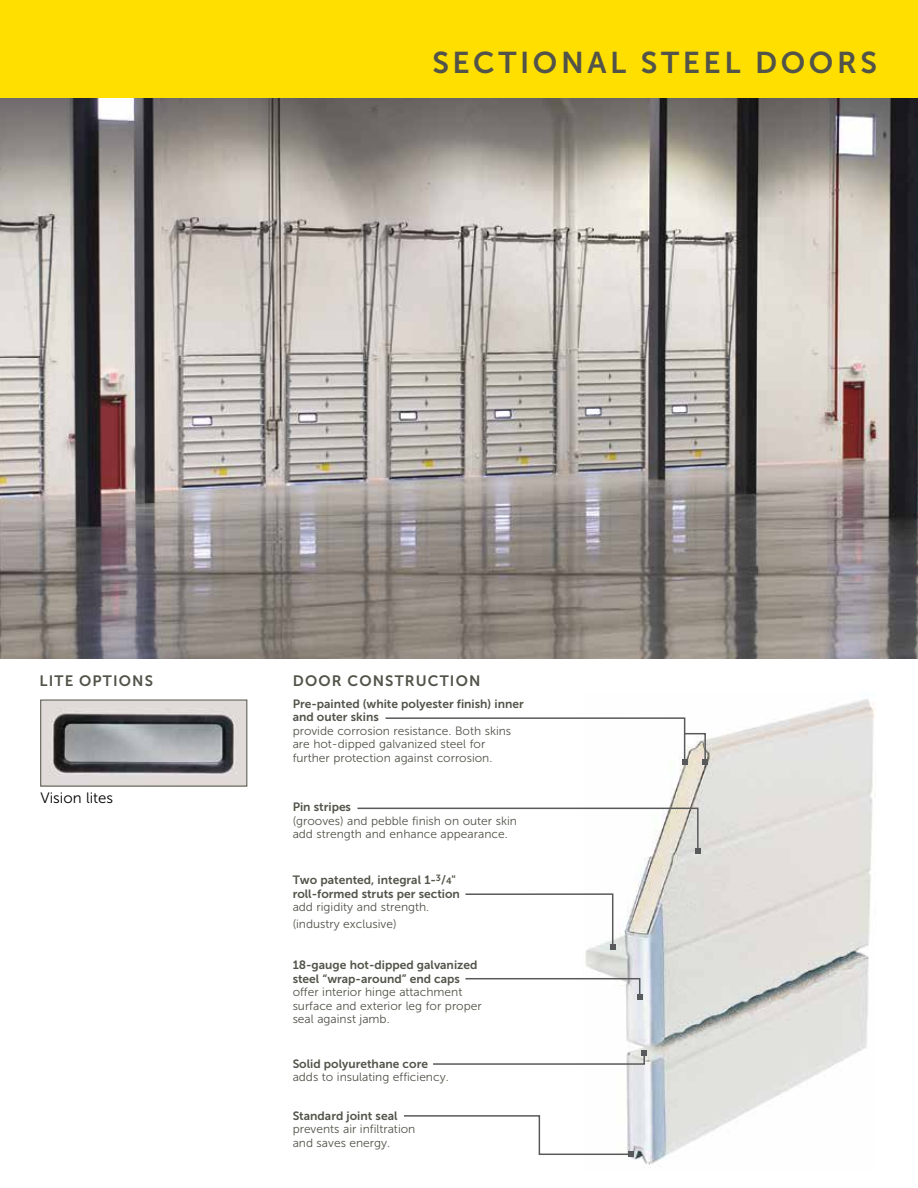
<style>
.page{position:relative;width:918px;height:1188px;background:#fff}
.page>*{position:absolute;margin:0;border:0;box-sizing:border-box;transform-origin:0 0}
.t1{font:30px "Museo Sans 700";letter-spacing:.12em;color:#525349}
.t2{font:15px "Museo Sans 700";letter-spacing:.075em;color:#525349}
.t3{font:15px "Museo Sans 300";color:#000}
.t4{font:12px/13.5px "Museo Sans 300";color:#525349}
.t5{font:12px/13.5px "Museo Sans 700";color:#525349}
.s1{font-size:9px}
</style>
<div class="page">
<div style="left:0;top:0;width:918px;height:100px;background:#ffdf00"></div>
<img style="left:0;top:98px;width:918px;height:561px">
<img style="left:585px;top:699px;width:291px;height:466px">
<svg style="left:357px;top:807px;width:344px;height:47px"></svg>
<svg style="left:465px;top:893px;width:151px;height:57px"></svg>
<svg style="left:465px;top:977px;width:178px;height:23px"></svg>
<svg style="left:433px;top:1050px;width:214px;height:16px"></svg>
<svg style="left:385px;top:717px;width:323px;height:48px"></svg>
<svg style="left:403px;top:1114px;width:231px;height:43px"></svg>
<img style="left:43px;top:702px;width:202px;height:82px">
<h1 class="t1" style="left:432px;top:46px;width:446px">SECTIONAL STEEL DOORS</h1>
<p class="t2" style="left:40px;top:673px;width:115px">LITE OPTIONS</p>
<p class="t2" style="left:293px;top:673px;width:189px">DOOR CONSTRUCTION</p>
<p class="t3" style="left:41px;top:790px;width:74px">Vision lites</p>
<p class="t5" style="left:293px;top:697px;width:233px">Pre-painted (white polyester finish) inner and outer skins</p>
<p class="t4" style="left:293px;top:724px;width:220px">provide corrosion resistance. Both skins are hot-dipped galvanized steel for further protection against corrosion.</p>
<p class="t5" style="left:293px;top:800px;width:60px">Pin stripes</p>
<p class="t4" style="left:293px;top:814px;width:226px">(grooves) and pebble finish on outer skin add strength and enhance appearance.</p>
<p class="t5" style="left:293px;top:873px;width:169px">Two patented, integral 1-<sup>3</sup>/<span class="s1">4</span>" roll-formed struts per section</p>
<p class="t4" style="left:293px;top:899px;width:138px;line-height:16.5px">add rigidity and strength. (industry exclusive)</p>
<p class="t5" style="left:293px;top:958px;width:186px">18-gauge hot-dipped galvanized steel “wrap-around” end caps</p>
<p class="t4" style="left:293px;top:986px;width:191px">offer interior hinge attachment surface and exterior leg for proper seal against jamb.</p>
<p class="t5" style="left:293px;top:1057px;width:137px">Solid polyurethane core</p>
<p class="t4" style="left:293px;top:1070px;width:157px">adds to insulating efficiency.</p>
<p class="t5" style="left:293px;top:1109px;width:106px">Standard joint seal</p>
<p class="t4" style="left:293px;top:1123px;width:124px">prevents air infiltration and saves energy.</p>
</div>
